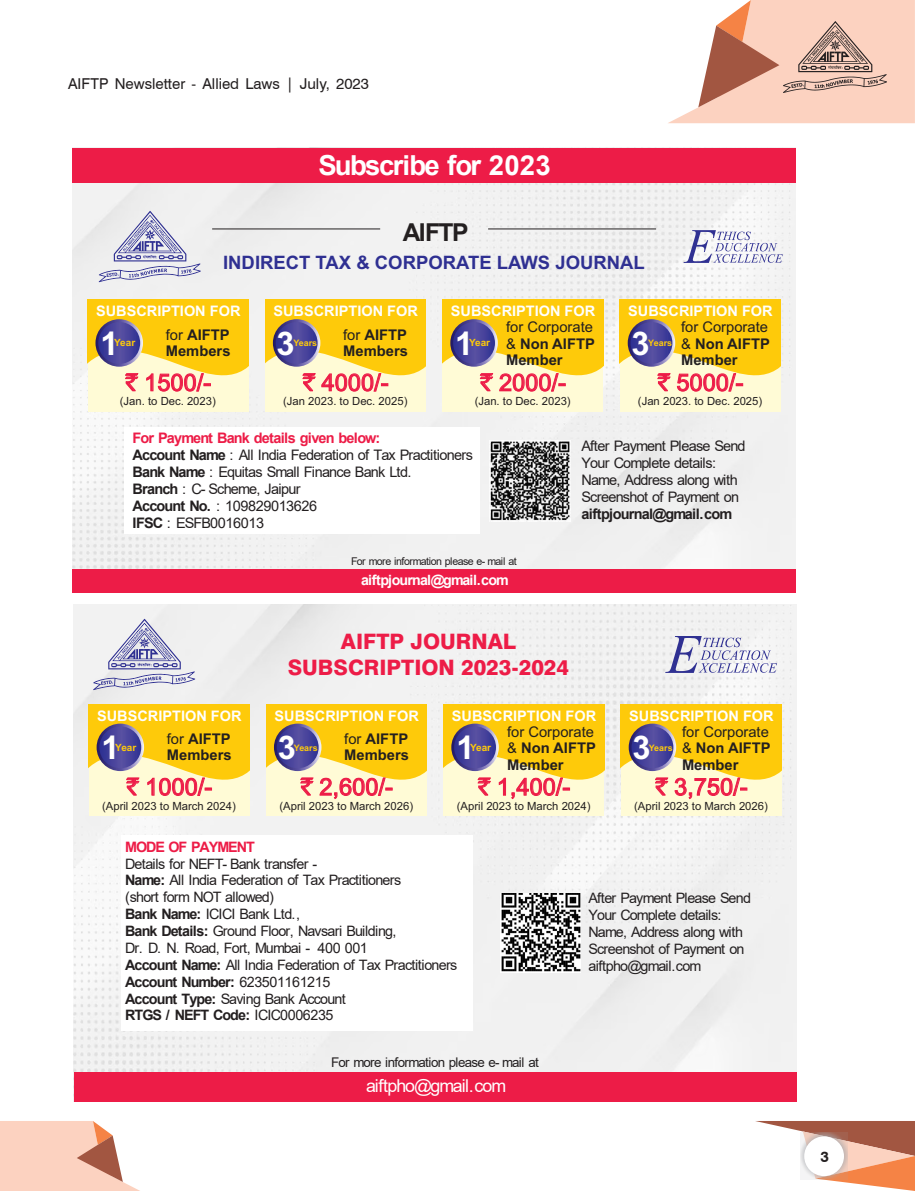
<style>
.page{position:relative;width:915px;height:1191px;background:#fff}
.page>*{position:absolute;margin:0;border:0;box-sizing:border-box;transform-origin:0 0}
.t1{font:700 32.55px "Arial";color:#fff}
.t2{font:700 27.6px "Arial";letter-spacing:-.055em;color:#fff}
.t3{font:700 24.6px "Arial";letter-spacing:-.06em;color:#231f20}
.t4{font:23.55px "Arial";color:#ed1c47}
.t5{font:800 21.3px/25.5px "Swiss 721 BT";color:#ed1c47;text-align:center}
.t6{font:700 18.45px "Arial";color:#2f3092}
.t7{font:17.85px "Arial";letter-spacing:-.055em;color:#fff}
.t8{font:15px "Swiss 721 BT";color:#231f20}
.t9{font:700 15px "Swiss 721 BT";color:#231f20}
.t10{font:700 14.7px/16.5px "Arial";color:#231f20}
.t11{font:14.55px/17.1px "Arial";letter-spacing:-.055em;color:#231f20}
.t12{font:700 14.55px "Arial";color:#fff}
.t13{font:14.4px/16.8px "Arial";letter-spacing:-.055em;color:#231f20}
.t14{font:700 14.25px "Arial";letter-spacing:-.055em;color:#fff}
.t15{font:13.35px "Arial";letter-spacing:-.055em;color:#231f20}
.t16{font:11.25px "Arial";color:#231f20}
.t17{font:10.65px "Arial";letter-spacing:-.055em;color:#231f20}
.t18{font:700 9.9px "Arial";color:#feca0a}
.t19{font:700 8.85px "Arial";color:#feca0a}
.s1{font-weight:400}
.s2{font-family:"Rupee Foradian"}
.s3{font-weight:700;color:#ed1c47}
.s4{font-weight:700}
</style>
<div class="page">
<svg style="left:755px;top:1121px;width:159px;height:70px"></svg>
<div style="left:800px;top:1132px;width:47px;height:48px;background:#a8a9ad;opacity:.98"></div>
<div style="left:803px;top:1136px;width:40px;height:40px;background:#fff;border-radius:50%"></div>
<svg style="left:0;top:1121px;width:140px;height:70px"></svg>
<svg style="left:668px;top:0;width:246px;height:123px"></svg>
<img style="left:783px;top:22px;width:103px;height:71px">
<div style="left:73px;top:183px;width:722px;height:386px;background:#f1f1f1"></div>
<div style="left:73px;top:148px;width:722px;height:35px;background:#ed1c47"></div>
<div style="left:73px;top:569px;width:722px;height:23px;background:#ed1c47"></div>
<svg style="left:99px;top:211px;width:102px;height:71px"></svg>
<svg style="left:683px;top:230px;width:99px;height:33px"></svg>
<hr style="left:212px;top:228px;width:168px;height:1px;background:#231f20">
<hr style="left:488px;top:228px;width:168px;height:1px;background:#231f20">
<svg style="left:88px;top:300px;width:160px;height:111px;background:#fee067"></svg>
<svg style="left:95px;top:319px;width:48px;height:48px"></svg>
<svg style="left:98px;top:322px;width:42px;height:42px"></svg>
<svg style="left:265px;top:300px;width:160px;height:111px;background:#fee067"></svg>
<svg style="left:273px;top:319px;width:47px;height:48px"></svg>
<svg style="left:275px;top:322px;width:42px;height:42px"></svg>
<svg style="left:442px;top:300px;width:161px;height:111px;background:#fee067"></svg>
<svg style="left:450px;top:319px;width:47px;height:48px"></svg>
<svg style="left:453px;top:322px;width:42px;height:42px"></svg>
<svg style="left:619px;top:300px;width:161px;height:111px;background:#fee067"></svg>
<svg style="left:627px;top:319px;width:48px;height:48px"></svg>
<svg style="left:630px;top:322px;width:42px;height:42px"></svg>
<div style="left:124px;top:427px;width:356px;height:107px;background:#fff"></div>
<img style="left:489px;top:440px;width:81px;height:81px">
<div style="left:74px;top:604px;width:722px;height:468px;background:#f1f1f1"></div>
<svg style="left:93px;top:619px;width:102px;height:71px"></svg>
<svg style="left:665px;top:636px;width:111px;height:37px"></svg>
<svg style="left:89px;top:704px;width:160px;height:111px;background:#fee066"></svg>
<svg style="left:97px;top:723px;width:47px;height:48px"></svg>
<svg style="left:99px;top:726px;width:42px;height:42px"></svg>
<svg style="left:443px;top:704px;width:161px;height:111px;background:#fee066"></svg>
<svg style="left:451px;top:723px;width:47px;height:48px"></svg>
<svg style="left:454px;top:726px;width:42px;height:42px"></svg>
<svg style="left:266px;top:704px;width:160px;height:111px;background:#fee066"></svg>
<svg style="left:274px;top:723px;width:47px;height:48px"></svg>
<svg style="left:277px;top:726px;width:41px;height:42px"></svg>
<svg style="left:620px;top:704px;width:161px;height:111px;background:#fee066"></svg>
<svg style="left:628px;top:723px;width:48px;height:48px"></svg>
<svg style="left:631px;top:726px;width:42px;height:42px"></svg>
<div style="left:74px;top:1072px;width:722px;height:29px;background:#ed1c47"></div>
<div style="left:121px;top:835px;width:352px;height:195px;background:#fff"></div>
<img style="left:500px;top:893px;width:80px;height:79px">
<p class="t8" style="left:68px;top:75px;width:302px">AIFTP Newsletter - Allied Laws | July, 2023</p>
<p class="t2" style="left:318px;top:146px;width:234px">Subscribe for 2023</p>
<p class="t3" style="left:403px;top:215px;width:67px">AIFTP</p>
<p class="t6" style="left:223px;top:250px;width:423px">INDIRECT TAX &amp; CORPORATE LAWS JOURNAL</p>
<p class="t12" style="left:96px;top:301px;width:146px">SUBSCRIPTION FOR</p>
<p class="t10" style="left:166px;top:326px;width:66px"><span class="s1">for</span> AIFTP<br>Members</p>
<p class="t12" style="left:273px;top:301px;width:146px">SUBSCRIPTION FOR</p>
<p class="t10" style="left:343px;top:326px;width:66px"><span class="s1">for</span> AIFTP<br>Members</p>
<p class="t12" style="left:450px;top:301px;width:146px">SUBSCRIPTION FOR</p>
<p class="t12" style="left:628px;top:301px;width:146px">SUBSCRIPTION FOR</p>
<p class="t10" style="left:680px;top:319px;width:90px"><span class="s1">for Corporate &amp;</span> Non AIFTP<br>Member</p>
<p class="t16" style="left:637px;top:393px;width:126px">(Jan 2023. to Dec. 2025)</p>
<p class="t10" style="left:506px;top:319px;width:90px"><span class="s1">for Corporate &amp;</span> Non AIFTP<br>Member</p>
<p class="t1" style="left:100px;top:320px;width:20px">1</p>
<p class="t18" style="left:114px;top:336px;width:23px">Year</p>
<p class="t1" style="left:276px;top:320px;width:20px">3</p>
<p class="t19" style="left:293px;top:337px;width:25px">Years</p>
<p class="t1" style="left:455px;top:320px;width:20px">1</p>
<p class="t18" style="left:469px;top:336px;width:23px">Year</p>
<p class="t1" style="left:631px;top:320px;width:20px">3</p>
<p class="t19" style="left:648px;top:337px;width:25px">Years</p>
<p class="t4" style="left:126px;top:366px;width:87px"><span class="s2">`</span> 1500/-</p>
<p class="t4" style="left:303px;top:366px;width:87px"><span class="s2">`</span> 4000/-</p>
<p class="t4" style="left:480px;top:366px;width:87px"><span class="s2">`</span> 2000/-</p>
<p class="t4" style="left:657px;top:366px;width:87px"><span class="s2">`</span> 5000/-</p>
<p class="t16" style="left:120px;top:393px;width:97px">(Jan. to Dec. 2023)</p>
<p class="t16" style="left:283px;top:393px;width:126px">(Jan 2023. to Dec. 2025)</p>
<p class="t16" style="left:474px;top:393px;width:97px">(Jan. to Dec. 2023)</p>
<p class="t11" style="left:133px;top:429px;width:342px"><span class="s3">For Payment Bank details given below:<br></span><span class="s4">Account Name</span> : All India Federation of Tax Practitioners <span class="s4">Bank Name</span> : Equitas Small Finance Bank Ltd.<br><span class="s4">Branch</span> : C- Scheme, Jaipur<br><span class="s4">Account No.</span> : 109829013626<br><span class="s4">IFSC</span> : ESFB0016013</p>
<p class="t11" style="left:581px;top:437px;width:165px">After Payment Please Send<br>Your Complete details:<br>Name, Address along with<br>Screenshot of Payment on <span class="s4">aiftpjournal@gmail.com</span></p>
<p class="t17" style="left:351px;top:554px;width:167px">For more information please e- mail at</p>
<p class="t14" style="left:361px;top:570px;width:149px">aiftpjournal@gmail.com</p>
<p class="t5" style="left:288px;top:629px;width:283px">AIFTP JOURNAL<br>SUBSCRIPTION 2023-2024</p>
<p class="t12" style="left:97px;top:705px;width:146px">SUBSCRIPTION FOR</p>
<p class="t10" style="left:167px;top:730px;width:66px"><span class="s1">for</span> AIFTP<br>Members</p>
<p class="t1" style="left:102px;top:724px;width:20px">1</p>
<p class="t18" style="left:115px;top:740px;width:23px">Year</p>
<p class="t12" style="left:274px;top:705px;width:146px">SUBSCRIPTION FOR</p>
<p class="t10" style="left:344px;top:730px;width:66px"><span class="s1">for</span> AIFTP<br>Members</p>
<p class="t1" style="left:277px;top:724px;width:20px">3</p>
<p class="t19" style="left:294px;top:741px;width:25px">Years</p>
<p class="t12" style="left:451px;top:705px;width:146px">SUBSCRIPTION FOR</p>
<p class="t1" style="left:456px;top:724px;width:20px">1</p>
<p class="t18" style="left:470px;top:740px;width:23px">Year</p>
<p class="t10" style="left:507px;top:723px;width:90px"><span class="s1">for Corporate &amp;</span> Non AIFTP<br>Member</p>
<p class="t4" style="left:127px;top:770px;width:87px"><span class="s2">`</span> 1000/-</p>
<p class="t4" style="left:301px;top:770px;width:93px"><span class="s2">`</span> 2,600/-</p>
<p class="t4" style="left:478px;top:770px;width:93px"><span class="s2">`</span> 1,400/-</p>
<p class="t16" style="left:102px;top:798px;width:135px">(April 2023 to March 2024)</p>
<p class="t16" style="left:279px;top:798px;width:135px">(April 2023 to March 2026)</p>
<p class="t16" style="left:456px;top:798px;width:135px">(April 2023 to March 2024)</p>
<p class="t12" style="left:629px;top:705px;width:146px">SUBSCRIPTION FOR</p>
<p class="t10" style="left:681px;top:723px;width:90px"><span class="s1">for Corporate &amp;</span> Non AIFTP<br>Member</p>
<p class="t16" style="left:634px;top:798px;width:135px">(April 2023 to March 2026)</p>
<p class="t1" style="left:632px;top:724px;width:20px">3</p>
<p class="t19" style="left:648px;top:741px;width:25px">Years</p>
<p class="t4" style="left:655px;top:770px;width:93px"><span class="s2">`</span> 3,750/-</p>
<p class="t13" style="left:125px;top:838px;width:333px"><span class="s3">MODE OF PAYMENT<br></span>Details for NEFT- Bank transfer -<br><span class="s4">Name:</span> All India Federation of Tax Practitioners<br>(short form NOT allowed)<br><span class="s4">Bank Name:</span> ICICI Bank Ltd.,<br><span class="s4">Bank Details:</span> Ground Floor, Navsari Building,<br>Dr. D. N. Road, Fort, Mumbai - 400 001<br><span class="s4">Account Name:</span> All India Federation of Tax Practitioners <span class="s4">Account Number:</span> 623501161215<br><span class="s4">Account Type:</span> Saving Bank Account<br><span class="s4">RTGS / NEFT Code:</span> ICIC0006235</p>
<p class="t15" style="left:331px;top:1053px;width:209px">For more information please e- mail at</p>
<p class="t7" style="left:366px;top:1073px;width:142px">aiftpho@gmail.com</p>
<p class="t13" style="left:588px;top:889px;width:164px">After Payment Please Send<br>Your Complete details:<br>Name, Address along with<br>Screenshot of Payment on aiftpho@gmail.com</p>
<p class="t9" style="left:820px;top:1147px;width:10px">3</p>
</div>
